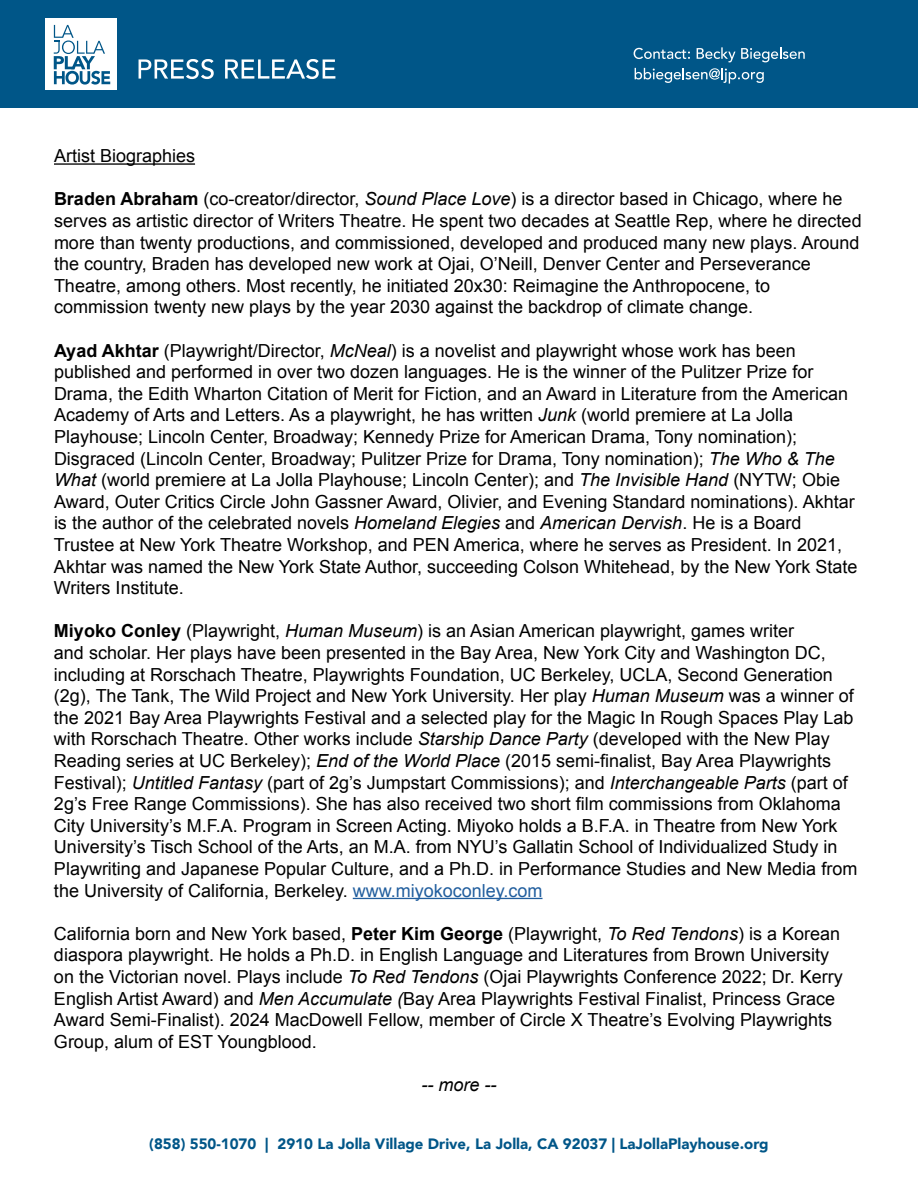
<style>
.page{position:relative;width:918px;height:1188px;background:#fff}
.page>*{position:absolute;margin:0;border:0;box-sizing:border-box;transform-origin:0 0}
.t1{font:18px/21.6px "Arial";color:#000}
.t2{font:italic 18px "Arial";color:#000}
.t3{font:900 15px "Avenir";color:#005688}
.s1{font-weight:700}
.s2{font-style:italic}
.s3{color:#215e9e}
</style>
<div class="page">
<div style="left:0;top:0;width:918px;height:107px;background:#005688"></div>
<svg style="left:139px;top:59px;width:75px;height:20px"></svg>
<svg style="left:225px;top:59px;width:110px;height:20px"></svg>
<svg style="left:634px;top:48px;width:56px;height:11px"></svg>
<svg style="left:697px;top:47px;width:38px;height:15px"></svg>
<svg style="left:741px;top:47px;width:64px;height:15px"></svg>
<svg style="left:635px;top:68px;width:129px;height:16px"></svg>
<div style="left:45px;top:19px;width:72px;height:71px;background:#fff"></div>
<svg style="left:54px;top:25px;width:56px;height:60px"></svg>
<hr style="left:54px;top:163px;width:141px;height:2px;background:#000">
<hr style="left:353px;top:898px;width:190px;height:1px;background:#215e9e">
<p class="t1" style="left:54px;top:145px;width:143px">Artist Biographies</p>
<p class="t1" style="left:54px;top:188px;width:809px"><span class="s1">Braden Abraham</span> (co-creator/director, <span class="s2">Sound Place Love</span>) is a director based in Chicago, where he serves as artistic director of Writers Theatre. He spent two decades at Seattle Rep, where he directed more than twenty productions, and commissioned, developed and produced many new plays. Around the country, Braden has developed new work at Ojai, O’Neill, Denver Center and Perseverance Theatre, among others. Most recently, he initiated 20x30: Reimagine the Anthropocene, to commission twenty new plays by the year 2030 against the backdrop of climate change.</p>
<p class="t1" style="left:54px;top:340px;width:805px"><span class="s1">Ayad Akhtar</span> (Playwright/Director, <span class="s2">McNeal</span>) is a novelist and playwright whose work has been published and performed in over two dozen languages. He is the winner of the Pulitzer Prize for Drama, the Edith Wharton Citation of Merit for Fiction, and an Award in Literature from the American Academy of Arts and Letters. As a playwright, he has written <span class="s2">Junk</span> (world premiere at La Jolla Playhouse; Lincoln Center, Broadway; Kennedy Prize for American Drama, Tony nomination); Disgraced (Lincoln Center, Broadway; Pulitzer Prize for Drama, Tony nomination); <span class="s2">The Who &amp; The What</span> (world premiere at La Jolla Playhouse; Lincoln Center); and <span class="s2">The Invisible Hand</span> (NYTW; Obie Award, Outer Critics Circle John Gassner Award, Olivier, and Evening Standard nominations). Akhtar is the author of the celebrated novels <span class="s2">Homeland Elegies</span> and <span class="s2">American Dervish</span>. He is a Board Trustee at New York Theatre Workshop, and PEN America, where he serves as President. In 2021, Akhtar was named the New York State Author, succeeding Colson Whitehead, by the New York State Writers Institute.</p>
<p class="t1" style="left:54px;top:620px;width:805px"><span class="s1">Miyoko Conley</span> (Playwright, <span class="s2">Human Museum</span>) is an Asian American playwright, games writer<br>and scholar. Her plays have been presented in the Bay Area, New York City and Washington DC, including at Rorschach Theatre, Playwrights Foundation, UC Berkeley, UCLA, Second Generation (2g), The Tank, The Wild Project and New York University. Her play <span class="s2">Human Museum</span> was a winner of the 2021 Bay Area Playwrights Festival and a selected play for the Magic In Rough Spaces Play Lab with Rorschach Theatre. Other works include <span class="s2">Starship Dance Party</span> (developed with the New Play Reading series at UC Berkeley); <span class="s2">End of the World Place</span> (2015 semi-finalist, Bay Area Playwrights Festival); <span class="s2">Untitled Fantasy</span> (part of 2g’s Jumpstart Commissions); and <span class="s2">Interchangeable Parts</span> (part of 2g’s Free Range Commissions). She has also received two short film commissions from Oklahoma City University’s M.F.A. Program in Screen Acting. Miyoko holds a B.F.A. in Theatre from New York University’s Tisch School of the Arts, an M.A. from NYU’s Gallatin School of Individualized Study in Playwriting and Japanese Popular Culture, and a Ph.D. in Performance Studies and New Media from the University of California, Berkeley. <span class="s3">www.miyokoconley.com</span></p>
<p class="t1" style="left:54px;top:923px;width:790px">California born and New York based, <span class="s1">Peter Kim George</span> (Playwright, <span class="s2">To Red Tendons</span>) is a Korean diaspora playwright. He holds a Ph.D. in English Language and Literatures from Brown University on the Victorian novel. Plays include <span class="s2">To Red Tendons</span> (Ojai Playwrights Conference 2022; Dr. Kerry English Artist Award) and <span class="s2">Men Accumulate (</span>Bay Area Playwrights Festival Finalist, Princess Grace Award Semi-Finalist). 2024 MacDowell Fellow, member of Circle X Theatre’s Evolving Playwrights Group, alum of EST Youngblood.</p>
<p class="t2" style="left:422px;top:1073px;width:76px">-- more --</p>
<p class="t3" style="left:149px;top:1131px;width:621px">(858) 550-1070 | 2910 La Jolla Village Drive, La Jolla, CA 92037 | LaJollaPlayhouse.org</p>
</div>
